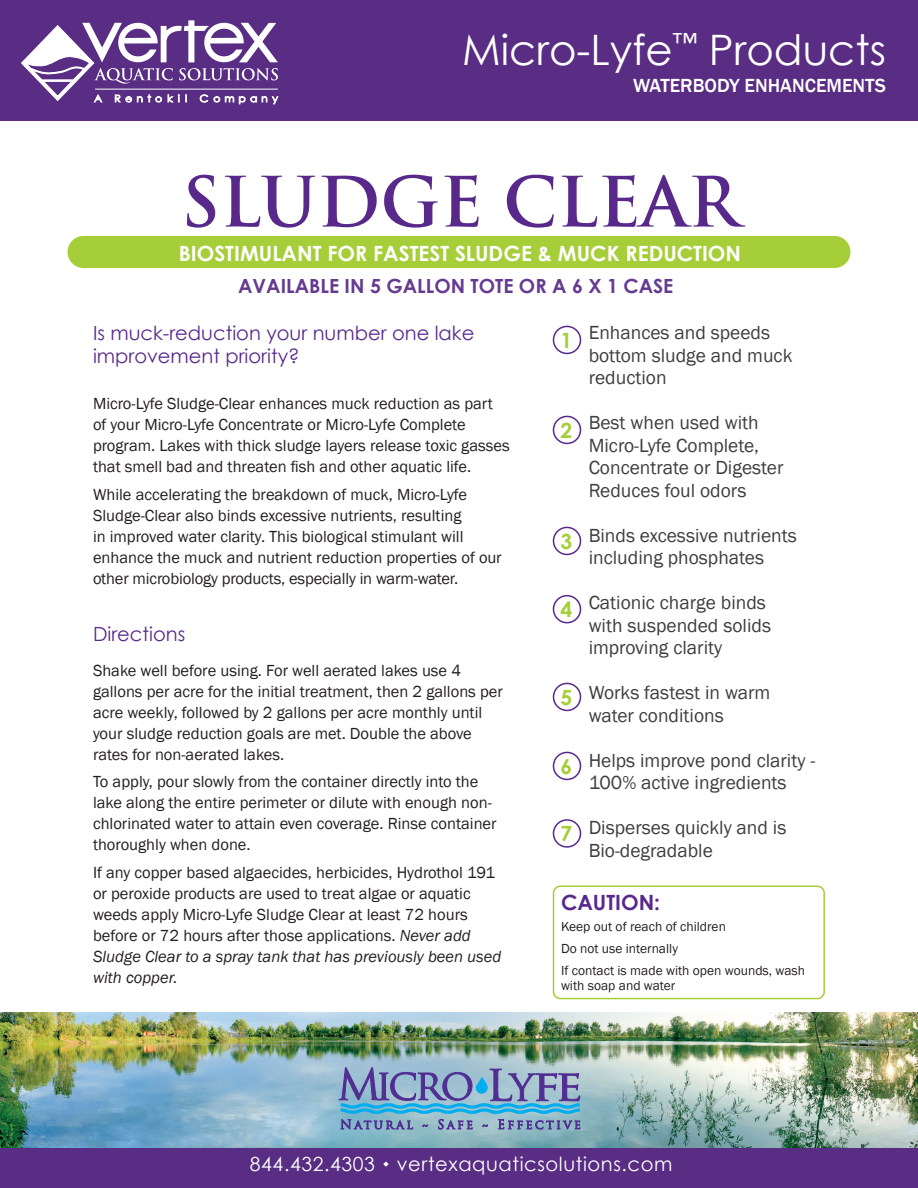
<style>
.page{position:relative;width:918px;height:1188px;background:#fff}
.page>*{position:absolute;margin:0;border:0;box-sizing:border-box;transform-origin:0 0}
.t1{font:700 67.5px "Trajan Pro";color:#58298a}
.t2{font:42px "Century Gothic";color:#fff}
.t3{font:700 21px "Century Gothic";color:#fff}
.t4{font:700 21px "Century Gothic";color:#58298a}
.t5{font:700 21px "Century Gothic";color:#a6ce39}
.t6{font:19.5px/22.5px "Franklin Gothic";color:#3e3e3f}
.t7{font:19.5px/22.5px "Century Gothic";color:#58298a}
.t8{font:19.5px "Century Gothic";letter-spacing:.03em;color:#fff}
.t9{font:700 19.5px "Century Gothic";color:#653a91}
.t10{font:500 19.5px "Franklin Gothic";color:#fff}
.t11{font:16.5px/21px "Franklin Gothic";color:#231f20}
.t12{font:13.5px/21.8px "Franklin Gothic";color:#231f20}
.s1{font-style:italic}
</style>
<div class="page">
<div style="left:0;top:0;width:918px;height:121px;background:#592d83"></div>
<svg style="left:22px;top:20px;width:256px;height:84px"></svg>
<div style="left:0;top:1140px;width:918px;height:48px;background:#592d83"></div>
<img style="left:0;top:1012px;width:918px;height:135px">
<svg style="left:339px;top:1067px;width:241px;height:63px;background:#7ba1c6"></svg>
<div style="left:68px;top:236px;width:783px;height:32px;background:#a6ce39;border-radius:16px"></div>
<div style="left:553px;top:326px;width:28px;height:28px;border:2px solid #58298a;border-radius:50%"></div>
<div style="left:553px;top:416px;width:28px;height:28px;border:2px solid #58298a;border-radius:50%"></div>
<div style="left:553px;top:527px;width:28px;height:28px;border:2px solid #58298a;border-radius:50%"></div>
<div style="left:553px;top:595px;width:28px;height:28px;border:2px solid #58298a;border-radius:50%"></div>
<div style="left:553px;top:683px;width:28px;height:28px;border:2px solid #58298a;border-radius:50%"></div>
<div style="left:553px;top:819px;width:28px;height:29px;border:2px solid #58298a;border-radius:50%"></div>
<div style="left:553px;top:752px;width:28px;height:28px;border:2px solid #58298a;border-radius:50%"></div>
<div style="left:553px;top:886px;width:272px;height:113px;border:2px solid #a6ce39;border-radius:7px"></div>
<h2 class="t2" style="left:462px;top:20px;width:425px">Micro-Lyfe<sup>™</sup> Products</h2>
<p class="t10" style="left:633px;top:73px;width:254px">WATERBODY ENHANCEMENTS</p>
<h1 class="t1" style="left:181px;top:160px;width:559px">SLUDGE CLEAR</h1>
<p class="t3" style="left:179px;top:237px;width:564px">BIOSTIMULANT FOR FASTEST SLUDGE &amp; MUCK REDUCTION</p>
<p class="t9" style="left:238px;top:271px;width:437px">AVAILABLE IN 5 GALLON TOTE OR A 6 X 1 CASE</p>
<p class="t7" style="left:93px;top:322px;width:383px">Is muck-reduction your number one lake improvement priority?</p>
<p class="t11" style="left:93px;top:394px;width:418px">Micro-Lyfe Sludge-Clear enhances muck reduction as part of your Micro-Lyfe Concentrate or Micro-Lyfe Complete program. Lakes with thick sludge layers release toxic gasses that smell bad and threaten fish and other aquatic life.</p>
<p class="t11" style="left:93px;top:484px;width:410px">While accelerating the breakdown of muck, Micro-Lyfe Sludge-Clear also binds excessive nutrients, resulting<br>in improved water clarity. This biological stimulant will enhance the muck and nutrient reduction properties of our other microbiology products, especially in warm-water.</p>
<p class="t7" style="left:93px;top:622px;width:94px">Directions</p>
<p class="t11" style="left:93px;top:660px;width:411px">Shake well before using. For well aerated lakes use 4 gallons per acre for the initial treatment, then 2 gallons per acre weekly, followed by 2 gallons per acre monthly until your sludge reduction goals are met. Double the above rates for non-aerated lakes.</p>
<p class="t11" style="left:93px;top:772px;width:405px">To apply, pour slowly from the container directly into the lake along the entire perimeter or dilute with enough non&shy;chlorinated water to attain even coverage. Rinse container thoroughly when done.</p>
<p class="t11" style="left:93px;top:862px;width:410px">If any copper based algaecides, herbicides, Hydrothol 191 or peroxide products are used to treat algae or aquatic weeds apply Micro-Lyfe Sludge Clear at least 72 hours before or 72 hours after those applications. <span class="s1">Never add Sludge Clear to a spray tank that has previously been used with copper.</span></p>
<p class="t5" style="left:560px;top:324px;width:13px">1</p>
<p class="t5" style="left:560px;top:414px;width:13px">2</p>
<p class="t5" style="left:560px;top:525px;width:13px">3</p>
<p class="t5" style="left:560px;top:594px;width:13px">4</p>
<p class="t5" style="left:560px;top:681px;width:13px">5</p>
<p class="t5" style="left:560px;top:750px;width:13px">6</p>
<p class="t5" style="left:560px;top:818px;width:13px">7</p>
<p class="t6" style="left:589px;top:322px;width:205px">Enhances and speeds bottom sludge and muck reduction</p>
<p class="t6" style="left:589px;top:412px;width:196px">Best when used with<br>Micro-Lyfe Complete,<br>Concentrate or Digester<br>Reduces foul odors</p>
<p class="t6" style="left:589px;top:525px;width:210px">Binds excessive nutrients including phosphates</p>
<p class="t6" style="left:589px;top:592px;width:184px">Cationic charge binds with suspended solids improving clarity</p>
<p class="t6" style="left:589px;top:682px;width:183px">Works fastest in warm water conditions</p>
<p class="t6" style="left:589px;top:750px;width:228px">Helps improve pond clarity -<br>100% active ingredients</p>
<p class="t6" style="left:589px;top:817px;width:199px">Disperses quickly and is<br>Bio-degradable</p>
<p class="t4" style="left:561px;top:886px;width:101px">CAUTION:</p>
<p class="t12" style="left:561px;top:916px;width:246px">Keep out of reach of children<br>Do not use internally<br>If contact is made with open wounds, wash</p>
<p class="t12" style="left:561px;top:975px;width:116px">with soap and water</p>
<p class="t8" style="left:250px;top:1150px;width:424px">844.432.4303 vertexaquaticsolutions.com</p>
</div>
